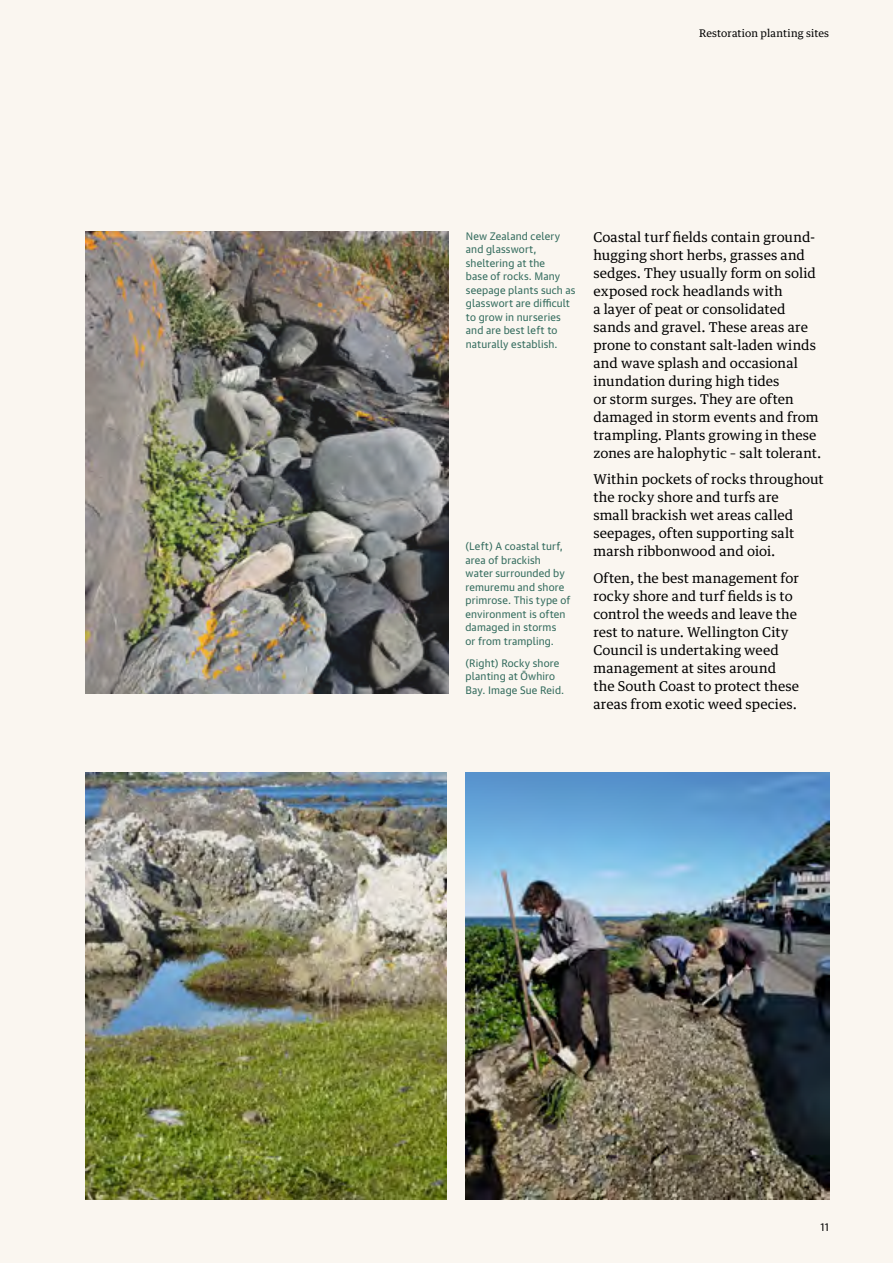
<style>
.page{position:relative;width:893px;height:1263px;background:#faf6f0}
.page>*{position:absolute;margin:0;border:0;box-sizing:border-box;transform-origin:0 0}
.t1{font:13.5px/18px "Guardian Text Egyp";letter-spacing:.01em;color:#000}
.t2{font:10.5px/13.5px "Guardian Text Sans";letter-spacing:.015em;color:#316a5c}
.t3{font:10.5px "Guardian Text Egyp";letter-spacing:.01em;color:#000}
.t4{font:10.5px "Guardian Text Sans";color:#000}
</style>
<div class="page">
<img style="left:465px;top:772px;width:364px;height:427px">
<img style="left:85px;top:231px;width:364px;height:463px">
<img style="left:85px;top:773px;width:361px;height:426px">
<p class="t3" style="left:699px;top:25px;width:132px">Restoration planting sites</p>
<p class="t2" style="left:466px;top:228px;width:111px">New Zealand celery and glasswort, sheltering at the<br>base of rocks. Many seepage plants such as glasswort are difficult to grow in nurseries and are best left to naturally establish.</p>
<p class="t2" style="left:465px;top:539px;width:106px">(Left) A coastal turf, area of brackish water surrounded by remuremu and shore primrose. This type of environment is often damaged in storms<br>or from trampling.</p>
<p class="t2" style="left:465px;top:655px;width:100px">(Right) Rocky shore planting at Ōwhiro<br>Bay. Image Sue Reid.</p>
<p class="t1" style="left:593px;top:227px;width:229px">Coastal turf fields contain ground&shy;hugging short herbs, grasses and sedges. They usually form on solid exposed rock headlands with<br>a layer of peat or consolidated sands and gravel. These areas are prone to constant salt-laden winds and wave splash and occasional inundation during high tides<br>or storm surges. They are often damaged in storm events and from trampling. Plants growing in these zones are halophytic – salt tolerant.</p>
<p class="t1" style="left:593px;top:469px;width:232px">Within pockets of rocks throughout the rocky shore and turfs are<br>small brackish wet areas called seepages, often supporting salt marsh ribbonwood and oioi.</p>
<p class="t1" style="left:593px;top:568px;width:207px">Often, the best management for rocky shore and turf fields is to control the weeds and leave the rest to nature. Wellington City<br>Council is undertaking weed management at sites around the South Coast to protect these areas from exotic weed species.</p>
<p class="t4" style="left:820px;top:1218px;width:10px">11</p>
</div>
